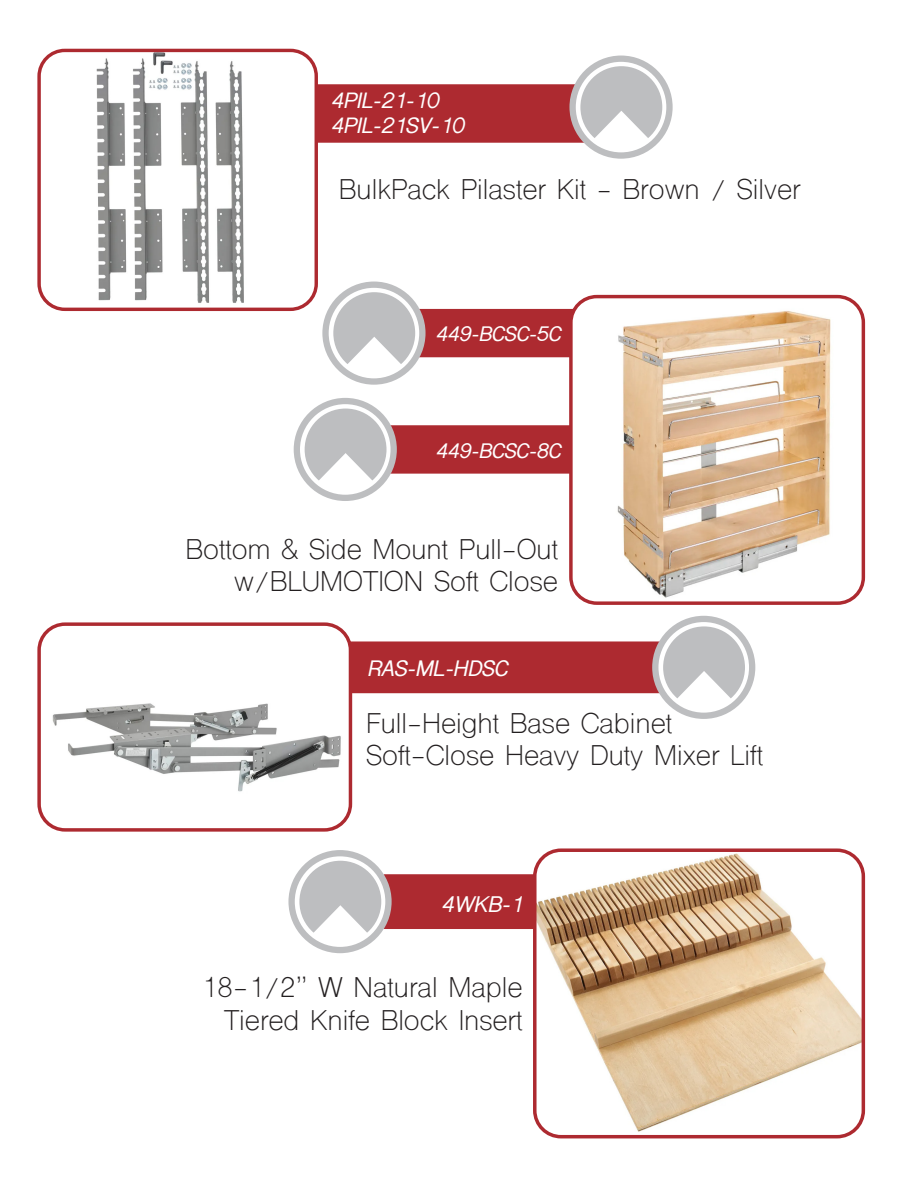
<style>
.page{position:relative;width:918px;height:1188px;background:#fff}
.page>*{position:absolute;margin:0;border:0;box-sizing:border-box;transform-origin:0 0}
.t1{font:27px/32.4px "Shree Dev 0714";color:#231f20}
.t2{font:italic 700 21px "Shree Dev 0714";color:#fff}
.t3{font:italic 700 20.85px "Shree Dev 0714";color:#fff}
.t4{font:italic 700 20.55px "Shree Dev 0714";color:#fff}
.t5{font:italic 700 19.5px "Shree Dev 0714";color:#fff}
</style>
<div class="page">
<div style="left:382px;top:307px;width:240px;height:53px;background:#ad2a30;border:2px solid #fff"></div>
<div style="left:318px;top:423px;width:378px;height:53px;background:#ad2a30;border:2px solid #fff"></div>
<svg style="left:322px;top:282px;width:104px;height:103px"></svg>
<svg style="left:294px;top:398px;width:103px;height:103px"></svg>
<img style="left:571px;top:299px;width:290px;height:302px">
<div style="left:569px;top:295px;width:296px;height:310px;border:3px solid #ad2a30;border-radius:26px"></div>
<div style="left:331px;top:639px;width:365px;height:57px;background:#ad2a30;border:2px solid #fff"></div>
<svg style="left:652px;top:616px;width:103px;height:103px"></svg>
<img style="left:41px;top:626px;width:307px;height:202px">
<div style="left:37px;top:622px;width:315px;height:210px;border:3px solid #ad2a30;border-radius:26px"></div>
<div style="left:314px;top:82px;width:282px;height:63px;background:#ad2a30;border:2px solid #fff"></div>
<svg style="left:569px;top:56px;width:104px;height:103px"></svg>
<img style="left:96px;top:53px;width:148px;height:250px">
<div style="left:37px;top:49px;width:281px;height:262px;border:3px solid #ad2a30;border-radius:26px"></div>
<div style="left:381px;top:872px;width:168px;height:59px;background:#ad2a30;border:2px solid #fff"></div>
<svg style="left:288px;top:850px;width:104px;height:103px"></svg>
<img style="left:537px;top:852px;width:324px;height:285px">
<div style="left:533px;top:848px;width:332px;height:290px;border:3px solid #ad2a30;border-radius:26px"></div>
<p class="t4" style="left:331px;top:89px;width:109px">4PIL-21-10</p>
<p class="t4" style="left:331px;top:114px;width:134px">4PIL-21SV-10</p>
<p class="t1" style="left:339px;top:176px;width:463px">BulkPack Pilaster Kit - Brown / Silver</p>
<p class="t5" style="left:436px;top:323px;width:126px">449-BCSC-5C</p>
<p class="t5" style="left:436px;top:440px;width:126px">449-BCSC-8C</p>
<p class="t1" style="left:185px;top:536px;width:374px">Bottom &amp; Side Mount Pull-Out</p>
<p class="t1" style="left:234px;top:569px;width:325px">w/BLUMOTION Soft Close</p>
<p class="t3" style="left:367px;top:656px;width:142px">RAS-ML-HDSC</p>
<p class="t1" style="left:366px;top:710px;width:399px">Full-Height Base Cabinet<br>Soft-Close Heavy Duty Mixer Lift</p>
<p class="t2" style="left:441px;top:893px;width:83px">4WKB-1</p>
<p class="t1" style="left:201px;top:975px;width:323px;text-align:right">18-1/2” W Natural Maple<br>Tiered Knife Block Insert</p>
</div>
